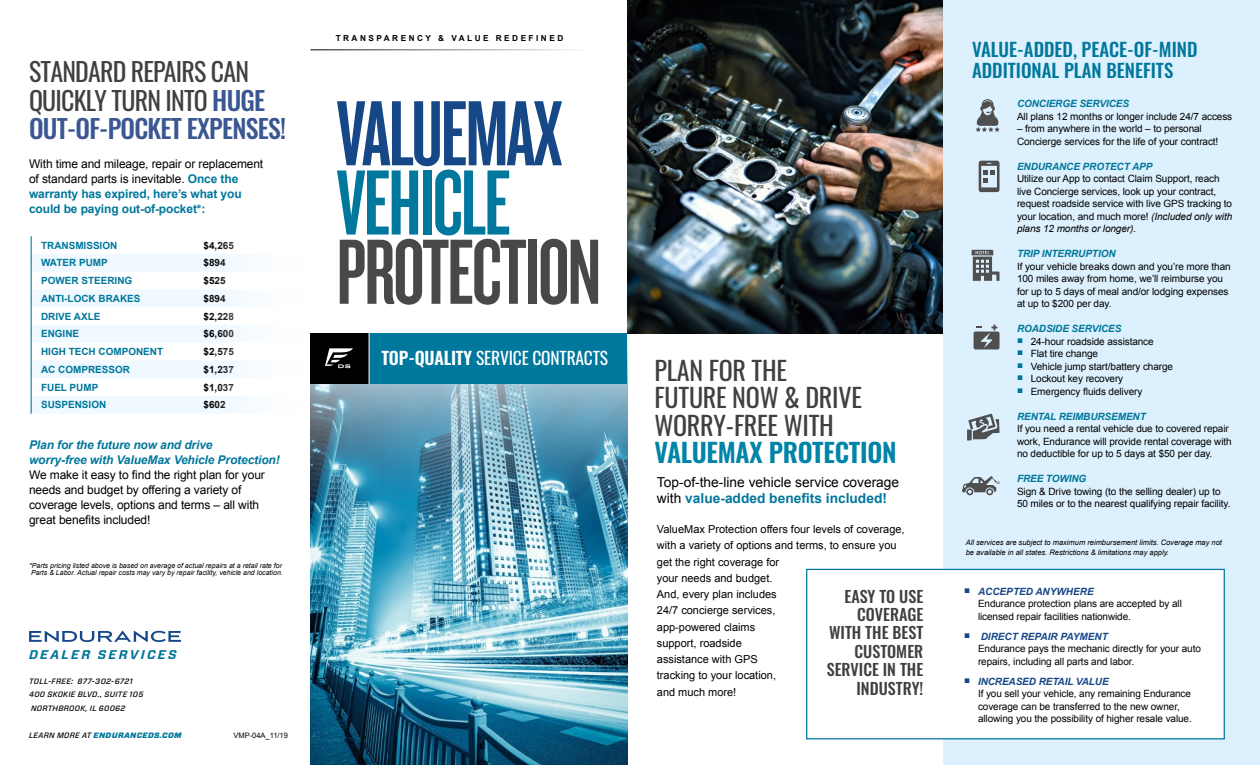
<style>
.page{position:relative;width:1260px;height:765px;background:#fff}
.page>*{position:absolute;margin:0;border:0;box-sizing:border-box;transform-origin:0 0}
.t1{font:96.12px "Knockout HTF47 Bantamweight";letter-spacing:-.02em;color:#474847;scale:1.06 1}
.t2{font:96.12px "Knockout HTF47 Bantamweight";letter-spacing:-.02em;color:#164787;scale:1.06 1}
.t3{font:96.12px "Knockout HTF47 Bantamweight";letter-spacing:-.02em;color:#00779c;scale:1.06 1}
.t4{font:26.12px/27.1px "Oswald";letter-spacing:-.01em;color:#3f403f}
.t5{font:600 26.12px "Oswald";letter-spacing:-.01em;color:#0084a7}
.t6{font:25.88px/28.5px "Oswald";letter-spacing:-.03em;color:#3f403f}
.t7{font:500 18.75px/21.2px "Oswald";color:#00779c}
.t8{font:17.5px "Oswald";letter-spacing:-.01em;color:#fff}
.t9{font:500 16.12px/18.4px "Oswald";color:#3f403f;text-align:right}
.t10{font:13.75px/16.2px "Arial";color:#000}
.t11{font:italic 700 12.62px "Forza";letter-spacing:.18em;color:#00779c}
.t12{font:700 12px/15px "Arial";letter-spacing:-.01em;color:#00779c}
.t13{font:12px/15px "Arial";letter-spacing:-.01em;color:#000}
.t14{font:italic 700 12px/15px "Arial";letter-spacing:-.01em;color:#00779c}
.t15{font:11px/16.2px "Arial";color:#000}
.t16{font:10px/12.5px "Arial";letter-spacing:-.01em;color:#000}
.t17{font:700 10px "Arial";color:#00779c}
.t18{font:italic 700 10px "Arial";letter-spacing:-.01em;color:#00779c}
.t19{font:700 10px "Arial";color:#000}
.t20{font:700 8.25px "Arial";letter-spacing:.3em;color:#000}
.t21{font:italic 500 7.75px/13.6px "Forza";letter-spacing:.04em;color:#000}
.t22{font:italic 900 7.75px "Forza";letter-spacing:.04em;color:#00779c}
.t23{font:italic 7.5px/9.5px "Arial";color:#000}
.t24{font:7.5px "Arial";color:#000}
.t25{font:italic 7px/7.5px "Arial";color:#000}
.s1{font-weight:500;color:#3a5792}
.s2{font-weight:400;color:#000}
.s3{font-weight:500;color:#000}
.s4{font-weight:600}
.s5{font-weight:700;color:#00779c}
.s6{font-style:italic}
.s7{font-weight:700;font-style:italic;color:#164787}
</style>
<div class="page">
<img style="left:627px;top:0;width:316px;height:333px">
<img style="left:310px;top:383px;width:317px;height:382px">
<div style="left:310px;top:333px;width:317px;height:50px;background:#00779c"></div>
<div style="left:310px;top:333px;width:59px;height:50px;background:#000"></div>
<svg style="left:325px;top:348px;width:28px;height:20px"></svg>
<hr style="left:369px;top:333px;width:1px;height:50px;background:#fff">
<svg style="left:29px;top:630px;width:152px;height:12px"></svg>
<hr style="left:310px;top:49px;width:282px;height:1px;background:#000">
<div style="left:943px;top:0;width:317px;height:765px;background:#dcf0fd"></div>
<svg style="left:979px;top:161px;width:21px;height:31px"></svg>
<svg style="left:976px;top:99px;width:24px;height:33px"></svg>
<svg style="left:972px;top:250px;width:28px;height:31px"></svg>
<svg style="left:974px;top:325px;width:26px;height:24px"></svg>
<svg style="left:967px;top:414px;width:33px;height:26px"></svg>
<svg style="left:962px;top:476px;width:38px;height:19px"></svg>
<svg style="left:32px;top:254px;width:212px;height:159px;fill:#f2faff"></svg>
<svg style="left:31px;top:236px;width:1px;height:178px"></svg>
<div style="left:806px;top:569px;width:419px;height:170px;background:#fff;border:1px solid #00779c"></div>
<h3 class="t6" style="left:29px;top:55px;width:259px">STANDARD REPAIRS CAN<br>QUICKLY TURN INTO <span class="s1">HUGE<br>OUT-OF-POCKET EXPENSES!</span></h3>
<p class="t12" style="left:29px;top:157px;width:236px"><span class="s2">With time and mileage, repair or replacement of standard parts is inevitable.</span> Once the warranty has expired, here’s what you could be paying out-of-pocket*:</p>
<p class="t17" style="left:41px;top:239px;width:78px">TRANSMISSION</p>
<p class="t19" style="left:204px;top:239px;width:32px">$4,265</p>
<p class="t17" style="left:41px;top:256px;width:68px">WATER PUMP</p>
<p class="t19" style="left:204px;top:256px;width:24px">$894</p>
<p class="t17" style="left:41px;top:274px;width:93px">POWER STEERING</p>
<p class="t19" style="left:204px;top:274px;width:24px">$525</p>
<p class="t17" style="left:41px;top:292px;width:101px">ANTI-LOCK BRAKES</p>
<p class="t19" style="left:204px;top:292px;width:24px">$894</p>
<p class="t17" style="left:41px;top:310px;width:61px">DRIVE AXLE</p>
<p class="t19" style="left:204px;top:310px;width:32px">$2,228</p>
<p class="t17" style="left:41px;top:327px;width:40px">ENGINE</p>
<p class="t19" style="left:204px;top:327px;width:32px">$6,600</p>
<p class="t17" style="left:41px;top:345px;width:124px">HIGH TECH COMPONENT</p>
<p class="t19" style="left:204px;top:345px;width:32px">$2,575</p>
<p class="t17" style="left:41px;top:363px;width:90px">AC COMPRESSOR</p>
<p class="t19" style="left:204px;top:363px;width:32px">$1,237</p>
<p class="t17" style="left:41px;top:380px;width:59px">FUEL PUMP</p>
<p class="t19" style="left:204px;top:380px;width:32px">$1,037</p>
<p class="t17" style="left:41px;top:398px;width:67px">SUSPENSION</p>
<p class="t19" style="left:204px;top:398px;width:24px">$602</p>
<p class="t14" style="left:29px;top:437px;width:252px">Plan for the future now and drive<br>worry-free with ValueMax Vehicle Protection!</p>
<p class="t13" style="left:29px;top:467px;width:237px">We make it easy to find the right plan for your needs and budget by offering a variety of coverage levels, options and terms – all with great benefits included!</p>
<p class="t25" style="left:29px;top:561px;width:255px">*Parts pricing listed above is based on average of actual repairs at a retail rate for<br>Parts &amp; Labor. Actual repair costs may vary by repair facility, vehicle and location.</p>
<p class="t11" style="left:29px;top:646px;width:149px">DEALER SERVICES</p>
<p class="t21" style="left:29px;top:674px;width:116px">TOLL-FREE: 877-302-6721<br>400 SKOKIE BLVD., SUITE 105<br>NORTHBROOK, IL 60062</p>
<p class="t22" style="left:29px;top:730px;width:154px"><span class="s3">LEARN MORE AT</span> ENDURANCEDS.COM</p>
<p class="t24" style="left:233px;top:731px;width:56px">VMP-04A_11/19</p>
<p class="t20" style="left:336px;top:33px;width:229px">TRANSPARENCY &amp; VALUE REDEFINED</p>
<h1 class="t2" style="left:337px;top:86px;width:215px">VALUEMAX</h1>
<h1 class="t3" style="left:337px;top:155px;width:166px">VEHICLE</h1>
<h1 class="t1" style="left:337px;top:224px;width:251px">PROTECTION</h1>
<h3 class="t8" style="left:382px;top:343px;width:228px"><span class="s4">TOP-QUALITY</span> SERVICE CONTRACTS</h3>
<h2 class="t4" style="left:655px;top:355px;width:209px">PLAN FOR THE<br>FUTURE NOW &amp; DRIVE<br>WORRY-FREE WITH</h2>
<h2 class="t5" style="left:655px;top:439px;width:244px">VALUEMAX PROTECTION</h2>
<h3 class="t10" style="left:657px;top:474px;width:244px">Top-of-the-line vehicle service coverage with <span class="s5">value-added benefits included!</span></h3>
<p class="t15" style="left:657px;top:521px;width:249px">ValueMax Protection offers four levels of coverage, with a variety of options and terms, to ensure you get the right coverage for<br>your needs and budget.<br>And, every plan includes<br>24/7 concierge services,<br>app-powered claims<br>support, roadside<br>assistance with GPS<br>tracking to your location,<br>and much more!</p>
<h3 class="t9" style="left:827px;top:588px;width:98px">EASY TO USE<br>COVERAGE<br>WITH THE BEST<br>CUSTOMER<br>SERVICE IN THE<br>INDUSTRY!</h3>
<h3 class="t7" style="left:972px;top:39px;width:227px">VALUE-ADDED, PEACE-OF-MIND<br>ADDITIONAL PLAN BENEFITS</h3>
<p class="t18" style="left:1017px;top:97px;width:114px">CONCIERGE SERVICES</p>
<p class="t16" style="left:1017px;top:110px;width:217px">All plans 12 months or longer include 24/7 access</p>
<p class="t16" style="left:1017px;top:123px;width:203px">– from anywhere in the world – to personal<br>Concierge services for the life of your contract!</p>
<p class="t18" style="left:1017px;top:160px;width:137px">ENDURANCE PROTECT APP</p>
<p class="t16" style="left:1017px;top:173px;width:217px">Utilize our App to contact Claim Support, reach live Concierge services, look up your contract, request roadside service with live GPS tracking to your location, and much more! <span class="s6">(Included only with plans 12 months or longer).</span></p>
<p class="t18" style="left:1017px;top:247px;width:100px">TRIP INTERRUPTION</p>
<p class="t16" style="left:1017px;top:260px;width:215px">If your vehicle breaks down and you’re more than 100 miles away from home, we’ll reimburse you for up to 5 days of meal and/or lodging expenses at up to $200 per day.</p>
<p class="t18" style="left:1017px;top:322px;width:106px">ROADSIDE SERVICES</p>
<p class="t16" style="left:1017px;top:335px;width:138px"><sup>■</sup> 24-hour roadside assistance</p>
<p class="t16" style="left:1017px;top:348px;width:83px"><sup>■</sup> Flat tire change</p>
<p class="t16" style="left:1017px;top:360px;width:158px"><sup>■</sup> Vehicle jump start/battery charge</p>
<p class="t16" style="left:1017px;top:373px;width:108px"><sup>■</sup> Lockout key recovery</p>
<p class="t16" style="left:1017px;top:385px;width:127px"><sup>■</sup> Emergency fluids delivery</p>
<p class="t18" style="left:1017px;top:410px;width:130px">RENTAL REIMBURSEMENT</p>
<p class="t16" style="left:1017px;top:423px;width:216px">If you need a rental vehicle due to covered repair work, Endurance will provide rental coverage with no deductible for up to 5 days at $50 per day.</p>
<p class="t18" style="left:1017px;top:472px;width:71px">FREE TOWING</p>
<p class="t16" style="left:1017px;top:485px;width:215px">Sign &amp; Drive towing (to the selling dealer) up to<br>50 miles or to the nearest qualifying repair facility.</p>
<p class="t23" style="left:966px;top:538px;width:258px">All services are subject to maximum reimbursement limits. Coverage may not be available in all states. Restrictions &amp; limitations may apply.</p>
<p class="t16" style="left:978px;top:585px;width:205px;text-indent:-14px"><sup>■</sup> <span class="s7">ACCEPTED ANYWHERE<br></span>Endurance protection plans are accepted by all licensed repair facilities nationwide.</p>
<p class="t16" style="left:978px;top:630px;width:224px;text-indent:-14px"><sup>■</sup> <span class="s7">DIRECT REPAIR PAYMENT<br></span>Endurance pays the mechanic directly for your auto repairs, including all parts and labor.</p>
<p class="t16" style="left:978px;top:675px;width:215px;text-indent:-14px"><sup>■</sup> <span class="s7">INCREASED RETAIL VALUE<br></span>If you sell your vehicle, any remaining Endurance coverage can be transferred to the new owner, allowing you the possibility of higher resale value.</p>
</div>
